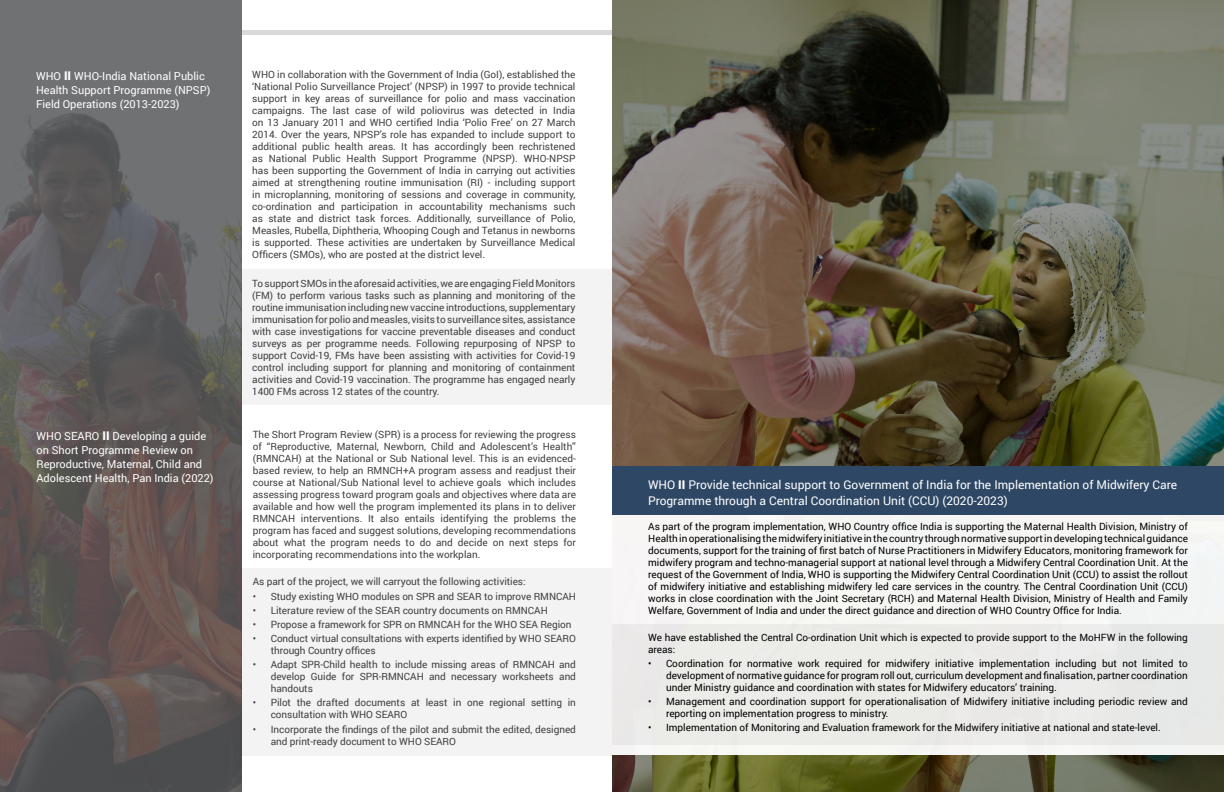
<style>
.page{position:relative;width:1224px;height:792px;background:#fff}
.page>*{position:absolute;margin:0;border:0;box-sizing:border-box;transform-origin:0 0}
.t1{font:12px/16px "Roboto";color:#fff}
.t2{font:11px/14px "Roboto";color:#fff}
.t3{font:10px/12px "Roboto";letter-spacing:-.005em;color:#414042;text-align:justify}
.t4{font:10px/12px "Roboto";color:#000;text-align:justify}
.s1{font-weight:900;font-size:12px}
.s2{font-weight:900}
</style>
<div class="page">
<div style="left:161px;top:30px;width:904px;height:5px;background:#d9d9d9"></div>
<img style="left:612px;top:0;width:612px;height:792px">
<div style="left:612px;top:466px;width:612px;height:289px;background:#f6f5f4"></div>
<div style="left:612px;top:466px;width:612px;height:49px;background:#2d4765"></div>
<div style="left:612px;top:624px;width:612px;height:120px;background:#ebebe8"></div>
<img style="left:0;top:0;width:242px;height:792px">
<div style="left:242px;top:569px;width:370px;height:187px;background:#f3f3f3"></div>
<div style="left:241px;top:269px;width:371px;height:136px;background:#f3f3f3"></div>
<p class="t2" style="left:36px;top:69px;width:176px">WHO <span class="s1">II</span> WHO-India National Public<br>Health Support Programme (NPSP)<br>Field Operations (2013-2023)</p>
<p class="t3" style="left:252px;top:68px;width:325px">WHO in collaboration with the Government of India (GoI), established the ‘National Polio Surveillance Project’ (NPSP) in 1997 to provide technical support in key areas of surveillance for polio and mass vaccination campaigns. The last case of wild poliovirus was detected in India on 13 January 2011 and WHO certified India ‘Polio Free’ on 27 March 2014. Over the years, NPSP’s role has expanded to include support to additional public health areas. It has accordingly been rechristened as National Public Health Support Programme (NPSP). WHO-NPSP has been supporting the Government of India in carrying out activities aimed at strengthening routine immunisation (RI) - including support in microplanning, monitoring of sessions and coverage in community, co-ordination and participation in accountability mechanisms such as state and district task forces. Additionally, surveillance of Polio, Measles, Rubella, Diphtheria, Whooping Cough and Tetanus in newborns is supported. These activities are undertaken by Surveillance Medical Officers (SMOs), who are posted at the district level.</p>
<p class="t3" style="left:252px;top:277px;width:325px">To support SMOs in the aforesaid activities, we are engaging Field Monitors (FM) to perform various tasks such as planning and monitoring of the routine immunisation including new vaccine introductions, supplementary immunisation for polio and measles, visits to surveillance sites, assistance with case investigations for vaccine preventable diseases and conduct surveys as per programme needs. Following repurposing of NPSP to support Covid-19, FMs have been assisting with activities for Covid-19 control including support for planning and monitoring of containment activities and Covid-19 vaccination. The programme has engaged nearly 1400 FMs across 12 states of the country.</p>
<p class="t2" style="left:36px;top:429px;width:179px">WHO SEARO <span class="s1">II</span> Developing a guide on Short Programme Review on<br>Reproductive, Maternal, Child and<br>Adolescent Health, Pan India (2022)</p>
<p class="t3" style="left:253px;top:428px;width:325px">The Short Program Review (SPR) is a process for reviewing the progress of “Reproductive, Maternal, Newborn, Child and Adolescent’s Health” (RMNCAH) at the National or Sub National level. This is an evidenced&shy;based review, to help an RMNCH+A program assess and readjust their course at National/Sub National level to achieve goals which includes assessing progress toward program goals and objectives where data are available and how well the program implemented its plans in to deliver RMNCAH interventions. It also entails identifying the problems the program has faced and suggest solutions, developing recommendations about what the program needs to do and decide on next steps for incorporating recommendations into the workplan.</p>
<p class="t3" style="left:253px;top:575px;width:274px">As part of the project, we will carryout the following activities:</p>
<p class="t3" style="left:253px;top:590px;width:325px">• Study existing WHO modules on SPR and SEAR to improve RMNCAH</p>
<p class="t3" style="left:253px;top:604px;width:297px">• Literature review of the SEAR country documents on RMNCAH</p>
<p class="t3" style="left:253px;top:618px;width:320px">• Propose a framework for SPR on RMNCAH for the WHO SEA Region</p>
<p class="t3" style="left:271px;top:632px;width:307px;text-indent:-18px">• Conduct virtual consultations with experts identified by WHO SEARO through Country offices</p>
<p class="t3" style="left:271px;top:658px;width:307px;text-indent:-18px">• Adapt SPR-Child health to include missing areas of RMNCAH and develop Guide for SPR-RMNCAH and necessary worksheets and handouts</p>
<p class="t3" style="left:271px;top:696px;width:307px;text-indent:-18px">• Pilot the drafted documents at least in one regional setting in consultation with WHO SEARO</p>
<p class="t3" style="left:271px;top:723px;width:307px;text-indent:-18px">• Incorporate the findings of the pilot and submit the edited, designed and print-ready document to WHO SEARO</p>
<p class="t1" style="left:648px;top:476px;width:531px">WHO <span class="s2">II</span> Provide technical support to Government of India for the Implementation of Midwifery Care<br>Programme through a Central Coordination Unit (CCU) (2020-2023)</p>
<p class="t4" style="left:648px;top:520px;width:541px">As part of the program implementation, WHO Country office India is supporting the Maternal Health Division, Ministry of Health in operationalising the midwifery initiative in the country through normative support in developing technical guidance documents, support for the training of first batch of Nurse Practitioners in Midwifery Educators, monitoring framework for midwifery program and techno-managerial support at national level through a Midwifery Central Coordination Unit. At the request of the Government of India, WHO is supporting the Midwifery Central Coordination Unit (CCU) to assist the rollout of midwifery initiative and establishing midwifery led care services in the country. The Central Coordination Unit (CCU) works in close coordination with the Joint Secretary (RCH) and Maternal Health Division, Ministry of Health and Family Welfare, Government of India and under the direct guidance and direction of WHO Country Office for India.</p>
<p class="t4" style="left:648px;top:631px;width:541px">We have established the Central Co-ordination Unit which is expected to provide support to the MoHFW in the following areas:</p>
<p class="t4" style="left:666px;top:657px;width:523px;text-indent:-18px">• Coordination for normative work required for midwifery initiative implementation including but not limited to development of normative guidance for program roll out, curriculum development and finalisation, partner coordination under Ministry guidance and coordination with states for Midwifery educators’ training.</p>
<p class="t4" style="left:666px;top:695px;width:523px;text-indent:-18px">• Management and coordination support for operationalisation of Midwifery initiative including periodic review and reporting on implementation progress to ministry.</p>
<p class="t4" style="left:648px;top:721px;width:514px">• Implementation of Monitoring and Evaluation framework for the Midwifery initiative at national and state-level.</p>
</div>
